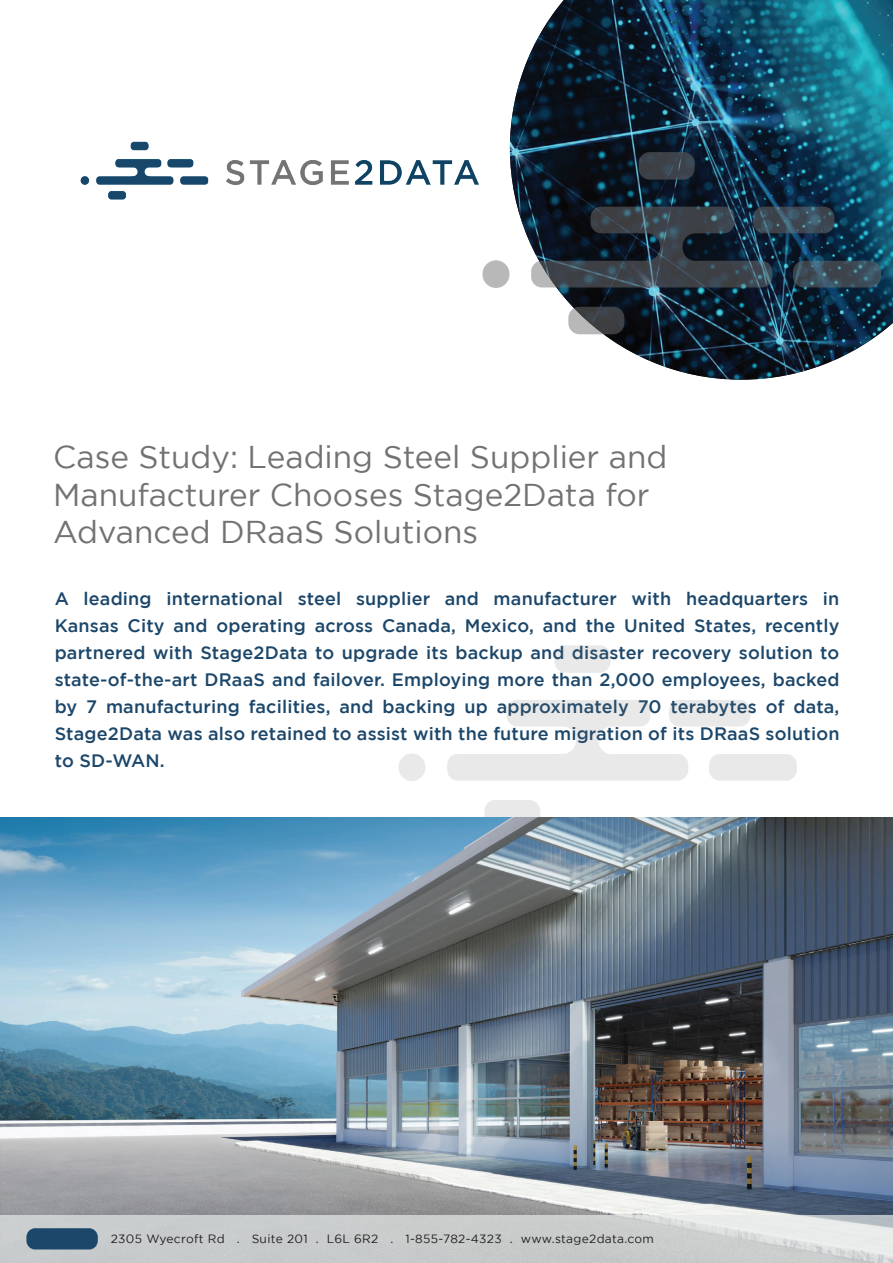
<style>
.page{position:relative;width:893px;height:1263px;background:#fff}
.page>*{position:absolute;margin:0;border:0;box-sizing:border-box;transform-origin:0 0}
.t1{font:31.5px/37.8px "Gotham";color:#727272}
.t2{font:500 18px/27px "Gotham";letter-spacing:.01em;color:#1c476a;text-align:justify}
.t3{font:12px "Gotham";letter-spacing:.025em;color:#231f20}
</style>
<div class="page">
<img style="left:510px;top:0;width:383px;height:380px">
<svg style="left:482px;top:152px;width:399px;height:182px;background:#354856"></svg>
<svg style="left:398px;top:645px;width:399px;height:172px"></svg>
<img style="left:80px;top:141px;width:419px;height:110px">
<img style="left:0;top:817px;width:893px;height:398px">
<svg style="left:0;top:1215px;width:893px;height:48px;background:#cccfcf"></svg>
<div style="left:26px;top:1228px;width:72px;height:21px;background:#1c476a;border-radius:9px"></div>
<h1 class="t1" style="left:53px;top:437px;width:616px">Case Study: Leading Steel Supplier and<br>Manufacturer Chooses Stage2Data for<br>Advanced DRaaS Solutions</h1>
<p class="t2" style="left:55px;top:585px;width:786px">A leading international steel supplier and manufacturer with headquarters in Kansas City and operating across Canada, Mexico, and the United States, recently partnered with Stage2Data to upgrade its backup and disaster recovery solution to state-of-the-art DRaaS and failover. Employing more than 2,000 employees, backed by 7 manufacturing facilities, and backing up approximately 70 terabytes of data, Stage2Data was also retained to assist with the future migration of its DRaaS solution to SD-WAN.</p>
<p class="t3" style="left:111px;top:1232px;width:545px">2305 Wyecroft Rd . Suite 201 . L6L 6R2 . 1-855-782-4323 . www.stage2data.com</p>
</div>
